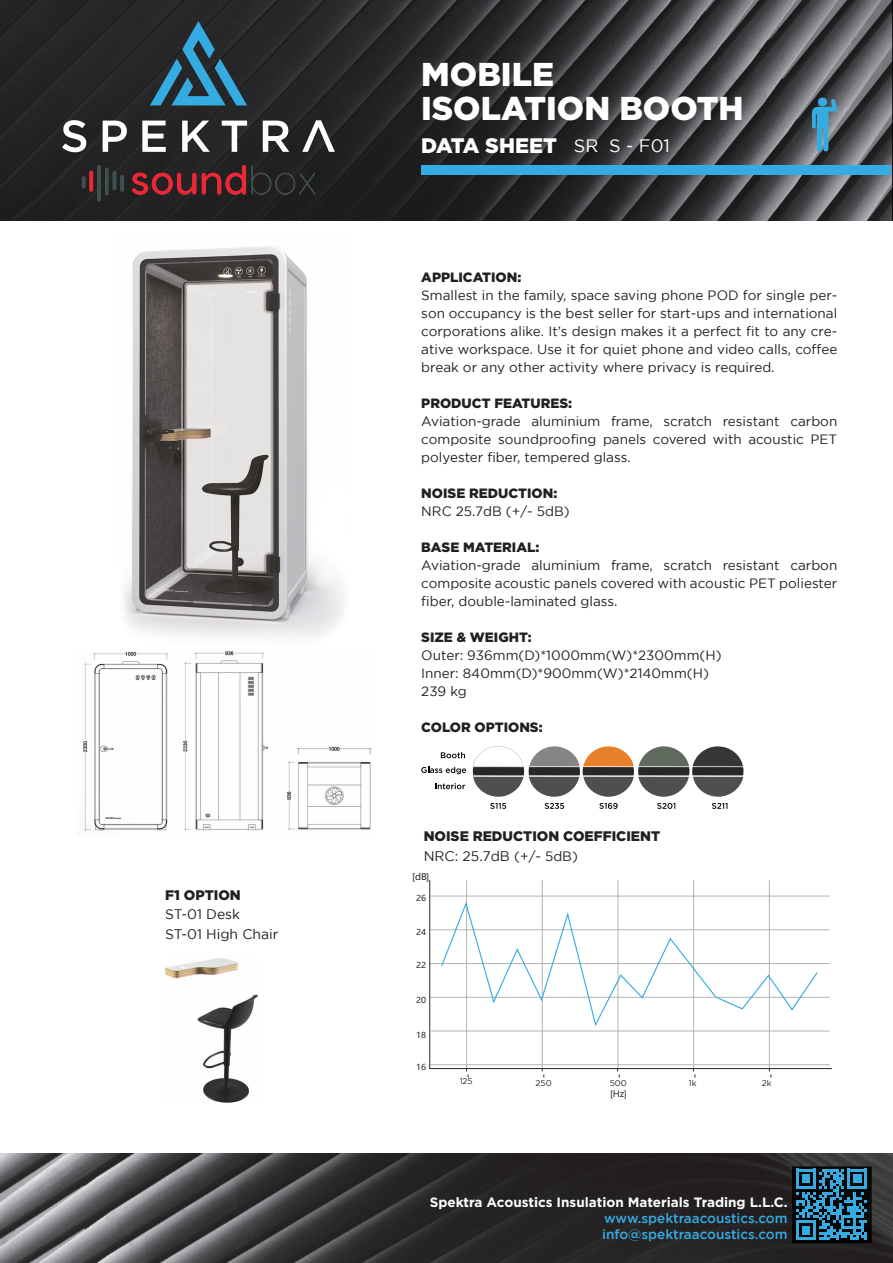
<style>
.page{position:relative;width:893px;height:1263px;background:#fff}
.page>*{position:absolute;margin:0;border:0;box-sizing:border-box;transform-origin:0 0}
.t1{font:900 33px "Gotham";color:#fff}
.t2{font:900 21px "Gotham";color:#fff}
.t3{font:18px "Gotham";color:#fff}
.t4{font:900 13.8px/19.4px "Gotham";color:#231f20}
.t5{font:13.8px "Gotham";color:#231f20}
.t6{font:13.5px/18px "Gotham";color:#231f20;text-align:justify}
.t7{font:900 13.5px "Gotham";color:#231f20}
.t8{font:500 13.5px "Gotham";color:#34abe1}
.t9{font:700 13.5px "Gotham";color:#fff}
.t10{font:9px "Microsoft Ya Hei";color:#2b2929;scale:1.05 1}
.t11{font:8.7px "Microsoft Ya Hei";color:#2b2929;scale:1.05 1}
.t12{font:8.25px "Gotham";color:#231f20}
.t13{font:8.1px "Microsoft Ya Hei";color:#2b2929;scale:1.05 1}
.s1{font-weight:400}
.s2{font-weight:400;font-size:13.5px}
</style>
<div class="page">
<img style="left:0;top:0;width:892px;height:220px">
<img style="left:0;top:1154px;width:893px;height:109px">
<div style="left:793px;top:1167px;width:78px;height:75px;background:#070607"></div>
<div style="left:792px;top:1166px;width:80px;height:77px;border:2px solid #231f20"></div>
<svg style="left:796px;top:1169px;width:71px;height:71px"></svg>
<svg style="left:150px;top:21px;width:97px;height:84px;background:#2a4e5f"></svg>
<svg style="left:62px;top:120px;width:273px;height:32px"></svg>
<svg style="left:473px;top:746px;width:270px;height:51px"></svg>
<svg style="left:441px;top:752px;width:24px;height:6px"></svg>
<svg style="left:421px;top:767px;width:45px;height:7px"></svg>
<svg style="left:435px;top:783px;width:30px;height:6px"></svg>
<svg style="left:490px;top:803px;width:16px;height:6px"></svg>
<svg style="left:545px;top:803px;width:19px;height:6px"></svg>
<svg style="left:599px;top:803px;width:19px;height:6px"></svg>
<svg style="left:657px;top:803px;width:18px;height:6px"></svg>
<svg style="left:712px;top:803px;width:15px;height:6px"></svg>
<div style="left:421px;top:165px;width:469px;height:10px;background:#34abe1"></div>
<img style="left:82px;top:165px;width:233px;height:36px">
<hr style="left:892px;top:0;width:1px;height:220px;background:#bcbdc0">
<svg style="left:429px;top:879px;width:403px;height:190px"></svg>
<hr style="left:542px;top:880px;width:1px;height:188px;background:#b3b3b3">
<hr style="left:618px;top:880px;width:1px;height:188px;background:#b3b3b3">
<hr style="left:693px;top:880px;width:1px;height:188px;background:#b3b3b3">
<hr style="left:769px;top:880px;width:1px;height:188px;background:#b3b3b3">
<svg style="left:466px;top:1068px;width:3px;height:9px"></svg>
<svg style="left:617px;top:1068px;width:3px;height:9px"></svg>
<svg style="left:693px;top:1068px;width:3px;height:9px"></svg>
<svg style="left:769px;top:1068px;width:3px;height:9px"></svg>
<svg style="left:440px;top:900px;width:379px;height:128px"></svg>
<hr style="left:430px;top:1031px;width:400px;height:1px;background:#b3b3b3">
<img style="left:83px;top:651px;width:289px;height:180px">
<img style="left:124px;top:246px;width:219px;height:391px">
<img style="left:165px;top:958px;width:92px;height:145px">
<svg style="left:812px;top:97px;width:26px;height:55px"></svg>
<p class="t4" style="left:165px;top:885px;width:77px">F1 OPTION</p>
<p class="t5" style="left:165px;top:907px;width:76px">ST-01 Desk</p>
<p class="t5" style="left:165px;top:926px;width:115px">ST-01 High Chair</p>
<p class="t1" style="left:421px;top:56px;width:134px">MOBILE</p>
<p class="t1" style="left:421px;top:89px;width:324px">ISOLATION BOOTH</p>
<p class="t2" style="left:421px;top:133px;width:137px">DATA SHEET</p>
<p class="t3" style="left:574px;top:136px;width:98px">SR S - F01</p>
<p class="t7" style="left:421px;top:269px;width:102px">APPLICATION:</p>
<p class="t6" style="left:421px;top:286px;width:418px">Smallest in the family, space saving phone POD for single per&shy;son occupancy is the best seller for start-ups and international corporations alike. It’s design makes it a perfect fit to any cre&shy;ative workspace. Use it for quiet phone and video calls, coffee break or any other activity where privacy is required.</p>
<p class="t7" style="left:421px;top:395px;width:152px">PRODUCT FEATURES:</p>
<p class="t6" style="left:421px;top:412px;width:418px">Aviation-grade aluminium frame, scratch resistant carbon composite soundproofing panels covered with acoustic PET polyester fiber, tempered glass.</p>
<p class="t7" style="left:421px;top:485px;width:138px">NOISE REDUCTION:</p>
<p class="t6" style="left:421px;top:502px;width:150px">NRC 25.7dB (+/- 5dB)</p>
<p class="t7" style="left:421px;top:539px;width:120px">BASE MATERIAL:</p>
<p class="t6" style="left:421px;top:556px;width:418px">Aviation-grade aluminium frame, scratch resistant carbon composite acoustic panels covered with acoustic PET poliester fiber, double-laminated glass.</p>
<p class="t7" style="left:421px;top:629px;width:112px">SIZE &amp; WEIGHT:</p>
<p class="t6" style="left:421px;top:646px;width:302px">Outer: 936mm(D)*1000mm(W)*2300mm(H)</p>
<p class="t6" style="left:421px;top:664px;width:289px">Inner: 840mm(D)*900mm(W)*2140mm(H)</p>
<p class="t6" style="left:421px;top:682px;width:47px">239 kg</p>
<p class="t7" style="left:421px;top:719px;width:123px">COLOR OPTIONS:</p>
<p class="t4" style="left:424px;top:826px;width:238px">NOISE REDUCTION COEFFICIENT<br><span class="s1">NRC: 25.7dB</span> <span class="s2">(+/- 5dB)</span></p>
<p class="t10" style="left:412px;top:871px;width:18px">[dB]</p>
<p class="t13" style="left:416px;top:892px;width:11px">26</p>
<p class="t13" style="left:416px;top:926px;width:11px">24</p>
<p class="t13" style="left:416px;top:960px;width:11px">22</p>
<p class="t13" style="left:416px;top:994px;width:11px">20</p>
<p class="t13" style="left:416px;top:1029px;width:11px">18</p>
<p class="t13" style="left:416px;top:1062px;width:11px">16</p>
<p class="t12" style="left:460px;top:1076px;width:15px">125</p>
<p class="t12" style="left:536px;top:1078px;width:18px">250</p>
<p class="t12" style="left:610px;top:1078px;width:18px">500</p>
<p class="t12" style="left:689px;top:1078px;width:9px">1k</p>
<p class="t12" style="left:762px;top:1078px;width:11px">2k</p>
<p class="t11" style="left:610px;top:1087px;width:17px">[Hz]</p>
<p class="t9" style="left:430px;top:1194px;width:359px">Spektra Acoustics Insulation Materials Trading L.L.C.</p>
<p class="t8" style="left:604px;top:1210px;width:185px">www.spektraacoustics.com</p>
<p class="t8" style="left:602px;top:1227px;width:187px">info@spektraacoustics.com</p>
</div>
